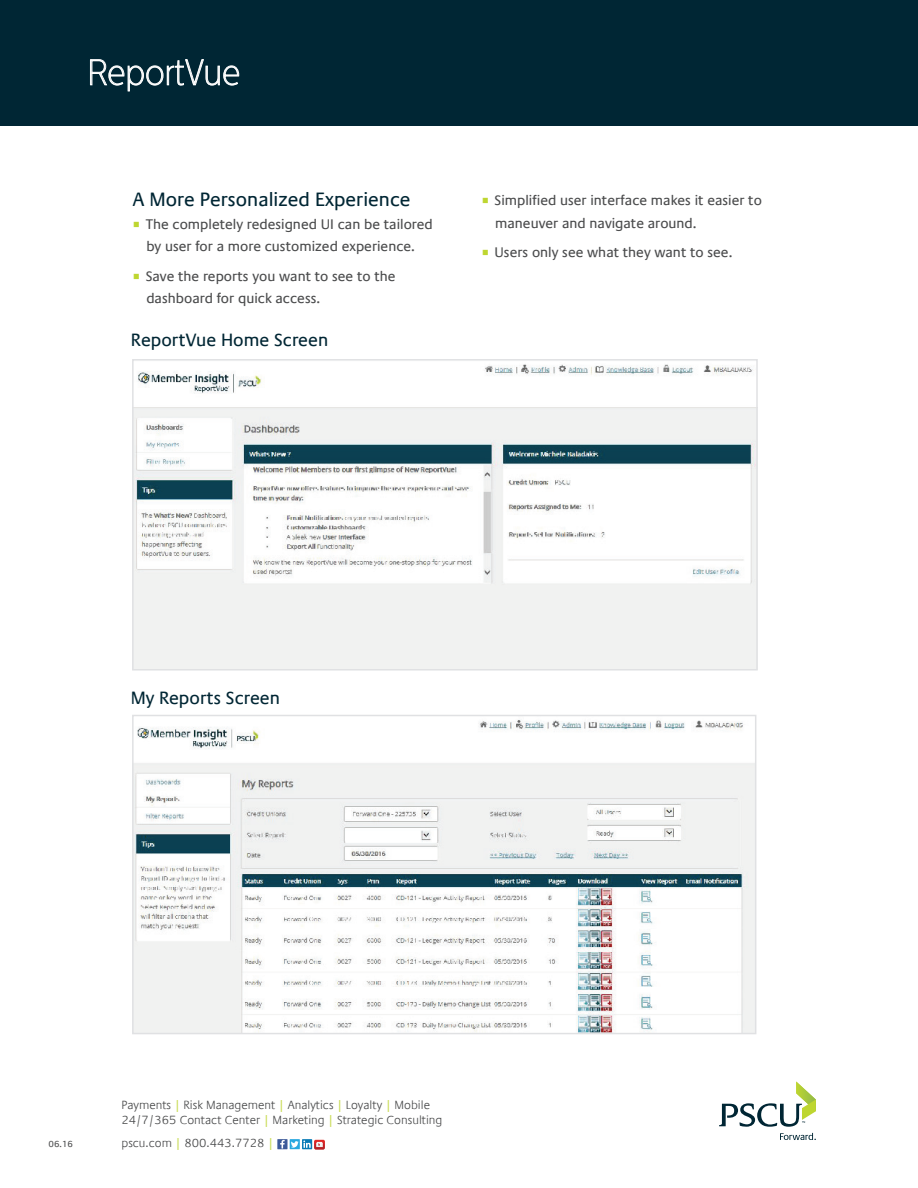
<style>
.page{position:relative;width:918px;height:1188px;background:#fff}
.page>*{position:absolute;margin:0;border:0;box-sizing:border-box;transform-origin:0 0}
.t1{font:100 36px "Centrale Sans Cnd";color:#fff}
.t2{font:19.5px "Praxis Com";color:#002634}
.t3{font:18px "Praxis Com";color:#002634}
.t4{font:14.1px/22.5px "Praxis Com";color:#4b4c4d}
.t5{font:300 12px/15px "Praxis Com";color:#4b4c4d}
.t6{font:9px "Praxis Com";color:#4b4c4d}
.s1{font-family:"Minion Pro";font-size:18px;color:#bed630}
.s2{font-weight:600;color:#c7da50}
</style>
<div class="page">
<div style="left:0;top:0;width:918px;height:125px;background:#002634"></div>
<svg style="left:90px;top:59px;width:150px;height:33px"></svg>
<svg style="left:719px;top:1082px;width:97px;height:45px"></svg>
<svg style="left:780px;top:1133px;width:36px;height:7px"></svg>
<div style="left:277px;top:1139px;width:11px;height:10px;background:#3c5a99"></div>
<svg style="left:280px;top:1139px;width:45px;height:10px"></svg>
<img style="left:135px;top:364px;width:620px;height:304px">
<div style="left:132px;top:359px;width:626px;height:312px;border:2px solid #e0e1e3"></div>
<img style="left:135px;top:720px;width:618px;height:311px">
<div style="left:132px;top:715px;width:624px;height:319px;border:2px solid #e0e1e3"></div>
<h1 class="t1" style="left:87px;top:52px;width:154px">ReportVue</h1>
<h2 class="t2" style="left:133px;top:188px;width:279px">A More Personalized Experience</h2>
<p class="t4" style="left:133px;top:213px;width:302px;text-align:center"><span class="s1">■</span> The completely redesigned UI can be tailored by user for a more customized experience.</p>
<p class="t4" style="left:146px;top:265px;width:251px;text-indent:-14px"><span class="s1">■</span> Save the reports you want to see to the dashboard for quick access.</p>
<p class="t3" style="left:131px;top:330px;width:199px">ReportVue Home Screen</p>
<p class="t4" style="left:495px;top:189px;width:268px;text-indent:-14px"><span class="s1">■</span> Simplified user interface makes it easier to maneuver and navigate around.</p>
<p class="t4" style="left:482px;top:241px;width:252px"><span class="s1">■</span> Users only see what they want to see.</p>
<p class="t3" style="left:131px;top:688px;width:151px">My Reports Screen</p>
<p class="t6" style="left:48px;top:1138px;width:26px">06.16</p>
<p class="t5" style="left:122px;top:1098px;width:322px">Payments <span class="s2">|</span> Risk Management <span class="s2">|</span> Analytics <span class="s2">|</span> Loyalty <span class="s2">|</span> Mobile<br>24/7/365 Contact Center <span class="s2">|</span> Marketing <span class="s2">|</span> Strategic Consulting</p>
<p class="t5" style="left:122px;top:1136px;width:154px">pscu.com <span class="s2">|</span> 800.443.7728 <span class="s2">|</span></p>
</div>
